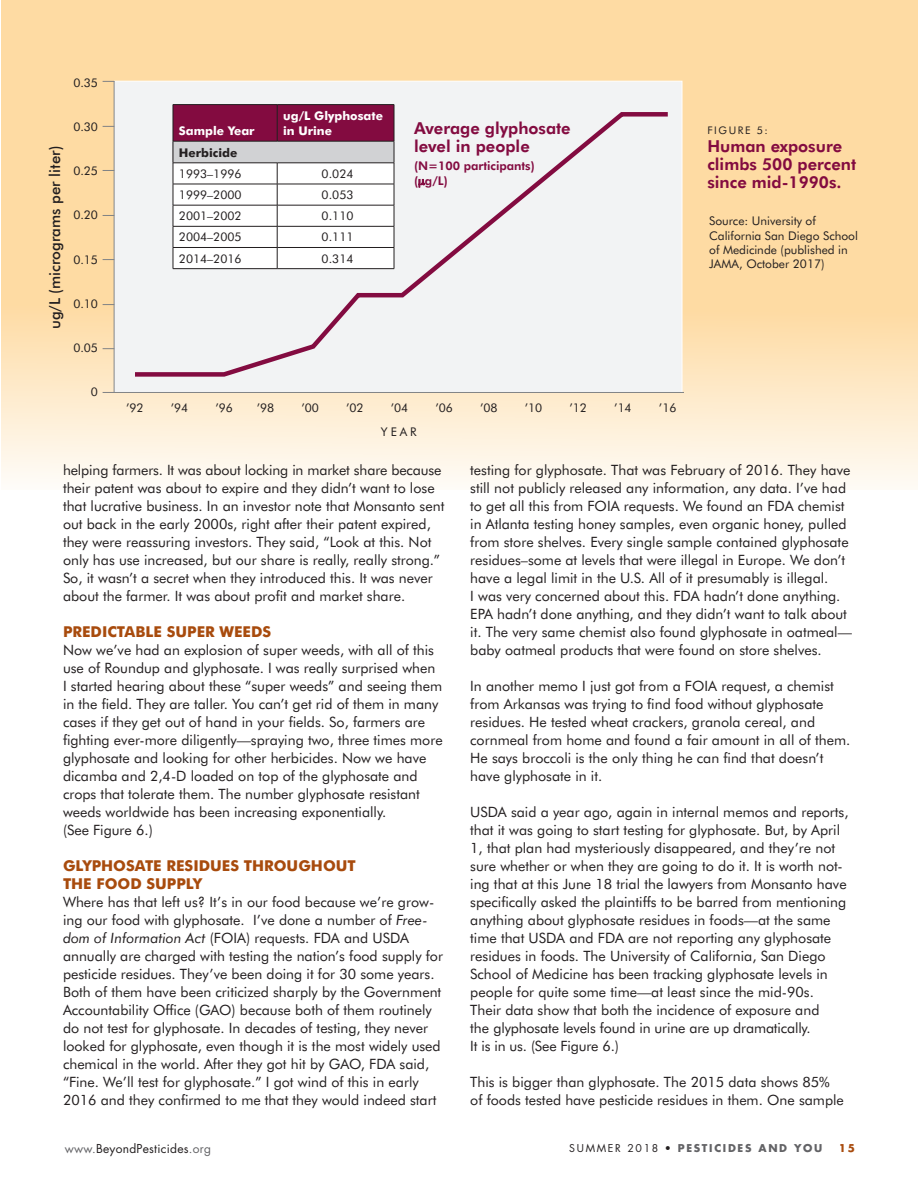
<style>
.page{position:relative;width:918px;height:1188px;background:#fff}
.page>*{position:absolute;margin:0;border:0;box-sizing:border-box;transform-origin:0 0}
.t1{font:800 16.5px/18px "Futura BT";color:#830b40}
.t2{font:700 15px "Futura BT";color:#a84b0d}
.t3{font:500 15px "Futura BT";color:#231f20}
.t4{font:14.25px/18px "Futura BT";color:#231f20}
.t5{font:12px/14.4px "Futura BT";color:#231f20}
.t6{font:700 12px/15px "Futura BT";color:#fff}
.t7{font:12px "Futura Std";letter-spacing:.02em;color:#231f20}
.t8{font:800 12px/15px "Futura BT";color:#830b40}
.t9{font:700 12px "Futura BT";color:#231f20}
.t10{font:700 10.5px "Futura Std";letter-spacing:.16em;color:#636366}
.t11{font:10.5px "Futura BT";color:#231f20}
.t12{font:700 10.5px "Futura Std";color:#a84b0d}
.s1{font-style:italic}
.s2{color:#636366}
.s3{font-weight:400;color:#231f20}
</style>
<div class="page">
<svg style="left:1px;top:0;width:917px;height:487px;background:#fde3b8"></svg>
<div style="left:114px;top:81px;width:568px;height:311px;background:#f2f3f4"></div>
<hr style="left:103px;top:392px;width:581px;height:1px;background:#808285">
<hr style="left:114px;top:81px;width:1px;height:311px;background:#808285">
<svg style="left:135px;top:110px;width:533px;height:267px"></svg>
<hr style="left:173px;top:104px;width:104px;height:1px;background:#231f20">
<hr style="left:277px;top:104px;width:117px;height:1px;background:#231f20">
<svg style="left:173px;top:105px;width:222px;height:164px"></svg>
<hr style="left:277px;top:141px;width:117px;height:1px;background:#231f20">
<hr style="left:173px;top:163px;width:104px;height:1px;background:#231f20">
<svg style="left:418px;top:177px;width:8px;height:11px"></svg>
<p class="t3" style="left:46px;top:329px;width:185px;rotate:-90deg">ug/L (micrograms per liter)</p>
<p class="t5" style="left:74px;top:75px;width:26px">0.35</p>
<p class="t5" style="left:74px;top:119px;width:26px">0.30</p>
<p class="t5" style="left:74px;top:164px;width:26px">0.25</p>
<p class="t5" style="left:74px;top:208px;width:26px">0.20</p>
<p class="t5" style="left:74px;top:252px;width:26px">0.15</p>
<p class="t5" style="left:74px;top:296px;width:26px">0.10</p>
<p class="t5" style="left:74px;top:341px;width:26px">0.05</p>
<p class="t5" style="left:91px;top:385px;width:9px">0</p>
<p class="t6" style="left:179px;top:123px;width:77px">SAMPLE YEAR</p>
<p class="t6" style="left:283px;top:108px;width:101px">UG/L GLYPHOSATE<br>IN URINE</p>
<p class="t9" style="left:179px;top:145px;width:60px">HERBICIDE</p>
<p class="t5" style="left:179px;top:166px;width:64px">1993–1996</p>
<p class="t5" style="left:322px;top:166px;width:33px">0.024</p>
<p class="t5" style="left:179px;top:188px;width:64px">1999–2000</p>
<p class="t5" style="left:322px;top:188px;width:33px">0.053</p>
<p class="t5" style="left:179px;top:209px;width:64px">2001–2002</p>
<p class="t5" style="left:322px;top:209px;width:33px">0.110</p>
<p class="t5" style="left:179px;top:230px;width:64px">2004–2005</p>
<p class="t5" style="left:322px;top:230px;width:33px">0.111</p>
<p class="t5" style="left:179px;top:251px;width:64px">2014–2016</p>
<p class="t5" style="left:322px;top:251px;width:33px">0.314</p>
<p class="t1" style="left:414px;top:119px;width:158px">Average glyphosate level in people</p>
<p class="t8" style="left:414px;top:158px;width:122px">(N=100 participants) ( g/L)</p>
<p class="t5" style="left:126px;top:401px;width:19px">’92</p>
<p class="t5" style="left:171px;top:401px;width:19px">’94</p>
<p class="t5" style="left:215px;top:401px;width:19px">’96</p>
<p class="t5" style="left:257px;top:401px;width:19px">’98</p>
<p class="t5" style="left:301px;top:401px;width:19px">’00</p>
<p class="t5" style="left:346px;top:401px;width:19px">’02</p>
<p class="t5" style="left:391px;top:401px;width:19px">’04</p>
<p class="t5" style="left:435px;top:401px;width:19px">’06</p>
<p class="t5" style="left:480px;top:401px;width:19px">’08</p>
<p class="t5" style="left:525px;top:401px;width:19px">’10</p>
<p class="t5" style="left:570px;top:401px;width:19px">’12</p>
<p class="t5" style="left:614px;top:401px;width:19px">’14</p>
<p class="t5" style="left:659px;top:401px;width:19px">’16</p>
<p class="t5" style="left:381px;top:424px;width:20px">Year</p>
<p class="t11" style="left:707px;top:124px;width:15px">Figure</p>
<p class="t11" style="left:757px;top:124px;width:13px">5:</p>
<p class="t1" style="left:707px;top:137px;width:150px">Human exposure climbs 500 percent since mid-1990s.</p>
<p class="t5" style="left:709px;top:214px;width:150px">Source: University of<br>California San Diego School of Medicinde (published in<br>JAMA, October 2017)</p>
<p class="t4" style="left:63px;top:461px;width:383px">helping farmers. It was about locking in market share because their patent was about to expire and they didn’t want to lose that lucrative business. In an investor note that Monsanto sent out back in the early 2000s, right after their patent expired, they were reassuring investors. They said, “Look at this. Not only has use increased, but our share is really, really strong.” So, it wasn’t a secret when they introduced this. It was never about the farmer. It was about profit and market share.</p>
<p class="t2" style="left:63px;top:623px;width:20px">PREDICTABLE</p>
<p class="t2" style="left:167px;top:623px;width:11px">SUPER</p>
<p class="t2" style="left:220px;top:623px;width:12px">WEEDS</p>
<p class="t4" style="left:63px;top:641px;width:381px">Now we’ve had an explosion of super weeds, with all of this use of Roundup and glyphosate. I was really surprised when I started hearing about these “super weeds” and seeing them in the field. They are taller. You can’t get rid of them in many cases if they get out of hand in your fields. So, farmers are fighting ever-more diligently—spraying two, three times more glyphosate and looking for other herbicides. Now we have dicamba and 2,4-D loaded on top of the glyphosate and crops that tolerate them. The number glyphosate resistant weeds worldwide has been increasing exponentially.<br>(See Figure 6.)</p>
<p class="t2" style="left:63px;top:857px;width:24px">GLYPHOSATE</p>
<p class="t2" style="left:167px;top:857px;width:10px">RESIDUES</p>
<p class="t2" style="left:244px;top:857px;width:13px">THROUGHOUT</p>
<p class="t2" style="left:63px;top:875px;width:11px">THE</p>
<p class="t2" style="left:97px;top:875px;width:12px">FOOD</p>
<p class="t2" style="left:147px;top:875px;width:11px">SUPPLY</p>
<p class="t4" style="left:63px;top:893px;width:382px">Where has that left us? It’s in our food because we’re grow&shy;ing our food with glyphosate. I’ve done a number of <span class="s1">Free&shy;dom of Information Act</span> (FOIA) requests. FDA and USDA annually are charged with testing the nation’s food supply for pesticide residues. They’ve been doing it for 30 some years.<br>Both of them have been criticized sharply by the Government Accountability Office (GAO) because both of them routinely do not test for glyphosate. In decades of testing, they never looked for glyphosate, even though it is the most widely used chemical in the world. After they got hit by GAO, FDA said, “Fine. We’ll test for glyphosate.” I got wind of this in early 2016 and they confirmed to me that they would indeed start</p>
<p class="t4" style="left:470px;top:461px;width:383px">testing for glyphosate. That was February of 2016. They have still not publicly released any information, any data. I’ve had to get all this from FOIA requests. We found an FDA chemist in Atlanta testing honey samples, even organic honey, pulled from store shelves. Every single sample contained glyphosate residues–some at levels that were illegal in Europe. We don’t have a legal limit in the U.S. All of it presumably is illegal.<br>I was very concerned about this. FDA hadn’t done anything.<br>EPA hadn’t done anything, and they didn’t want to talk about it. The very same chemist also found glyphosate in oatmeal— baby oatmeal products that were found on store shelves.</p>
<p class="t4" style="left:470px;top:677px;width:382px">In another memo I just got from a FOIA request, a chemist from Arkansas was trying to find food without glyphosate residues. He tested wheat crackers, granola cereal, and cornmeal from home and found a fair amount in all of them.<br>He says broccoli is the only thing he can find that doesn’t have glyphosate in it.</p>
<p class="t4" style="left:470px;top:803px;width:380px">USDA said a year ago, again in internal memos and reports, that it was going to start testing for glyphosate. But, by April 1, that plan had mysteriously disappeared, and they’re not sure whether or when they are going to do it. It is worth not&shy;ing that at this June 18 trial the lawyers from Monsanto have specifically asked the plaintiffs to be barred from mentioning anything about glyphosate residues in foods—at the same time that USDA and FDA are not reporting any glyphosate residues in foods. The University of California, San Diego School of Medicine has been tracking glyphosate levels in people for quite some time—at least since the mid-90s.<br>Their data show that both the incidence of exposure and<br>the glyphosate levels found in urine are up dramatically.<br>It is in us. (See Figure 6.)</p>
<p class="t4" style="left:470px;top:1073px;width:375px">This is bigger than glyphosate. The 2015 data shows 85% of foods tested have pesticide residues in them. One sample</p>
<p class="t7" style="left:65px;top:1141px;width:148px"><span class="s2">www.</span>BeyondPesticides<span class="s2">.org</span></p>
<p class="t10" style="left:569px;top:1141px;width:255px"><span class="s3">summer 2018 •</span> PESTICIDES AND YOU</p>
<p class="t12" style="left:839px;top:1141px;width:18px">15</p>
</div>
